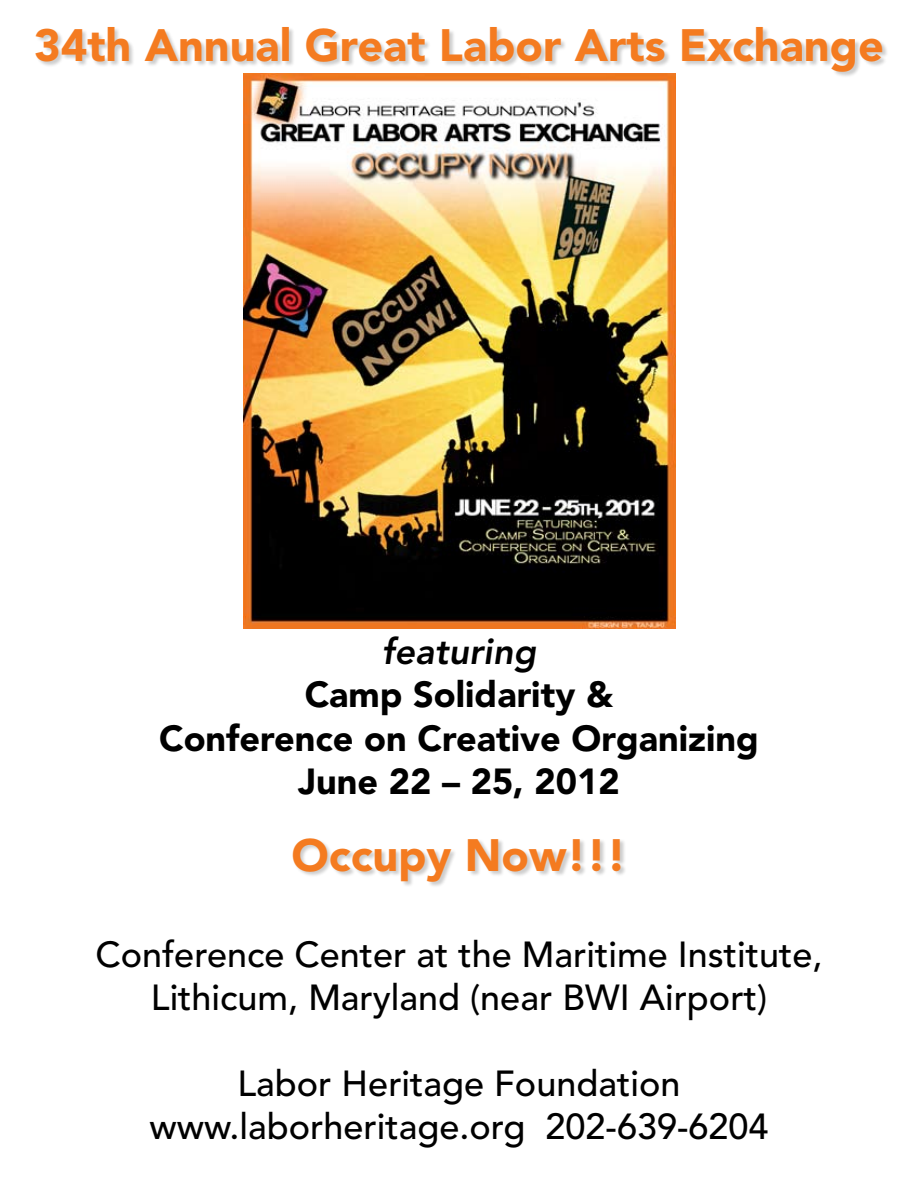
<style>
.page{position:relative;width:918px;height:1188px;background:#fff}
.page>*{position:absolute;margin:0;border:0;box-sizing:border-box;transform-origin:0 0}
.t1{font:900 45px "Avenir";color:#f47b20}
.t2{font:500 36px/43.2px "Avenir";color:#000;text-align:center}
.t3{font:900 36px/43.2px "Avenir";color:#000;text-align:center}
.t4{font:italic 800 36px "Avenir";color:#000}
</style>
<div class="page">
<img style="left:244px;top:79px;width:432px;height:550px">
<div style="left:35px;top:27px;width:854px;height:52px;background:#000;opacity:.2"></div>
<div style="left:292px;top:838px;width:335px;height:50px;background:#000;opacity:.2"></div>
<p class="t1" style="left:34px;top:18px;width:851px">34th Annual Great Labor Arts Exchange</p>
<p class="t4" style="left:382px;top:630px;width:156px">featuring</p>
<p class="t3" style="left:159px;top:673px;width:601px">Camp Solidarity &amp;<br>Conference on Creative Organizing<br>June 22 – 25, 2012</p>
<p class="t1" style="left:292px;top:828px;width:336px">Occupy Now!!!</p>
<p class="t2" style="left:96px;top:933px;width:728px">Conference Center at the Maritime Institute,<br>Lithicum, Maryland (near BWI Airport)</p>
<p class="t2" style="left:149px;top:1063px;width:621px">Labor Heritage Foundation www.laborheritage.org 202-639-6204</p>
</div>
